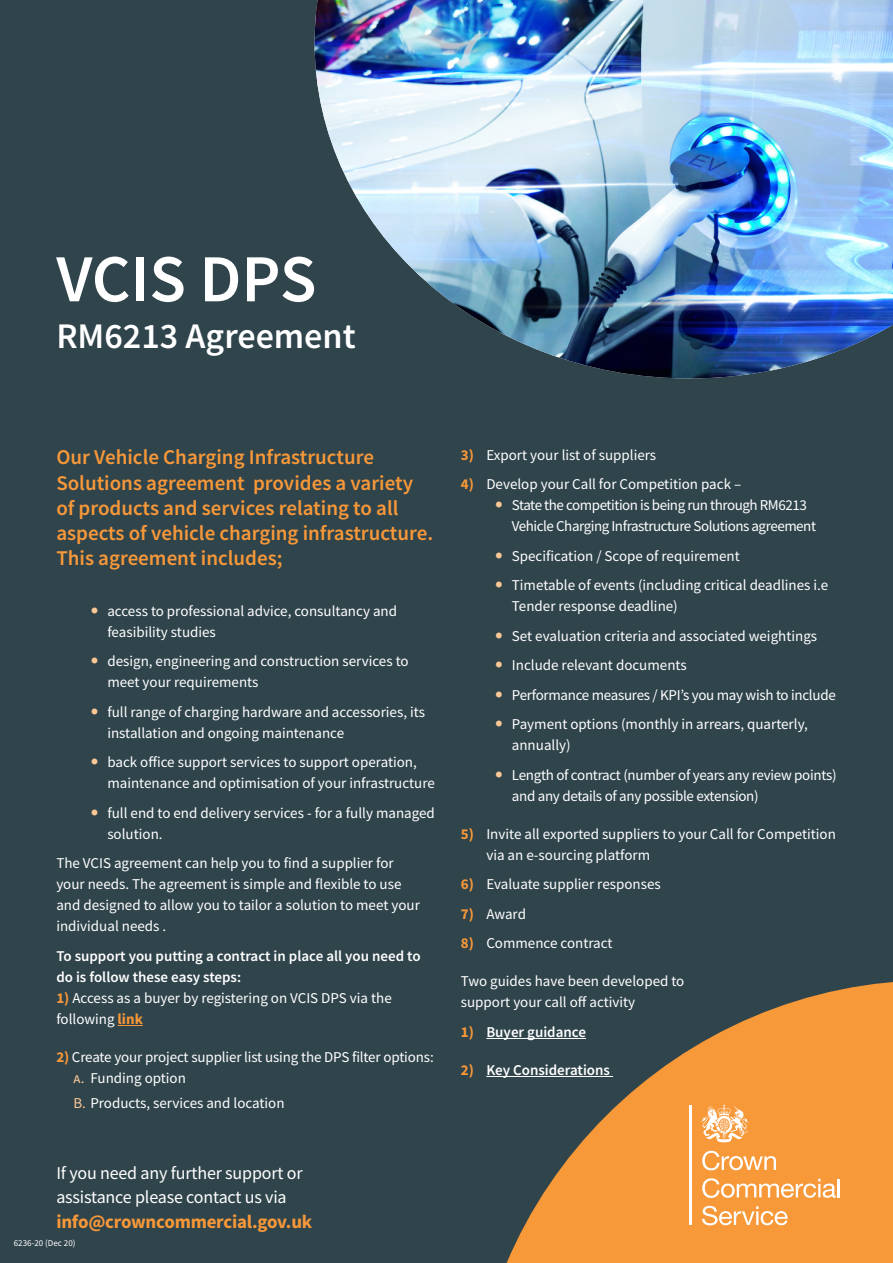
<style>
.page{position:relative;width:893px;height:1263px;background:#30444c}
.page>*{position:absolute;margin:0;border:0;box-sizing:border-box;transform-origin:0 0}
.t1{font:600 67.2px "Source Sans Pro";color:#fff}
.t2{font:600 36px "Source Sans Pro";color:#fff}
.t3{font:600 21px/25.2px "Source Sans Pro";color:#f79839}
.t4{font:700 18.9px "Source Sans Pro";letter-spacing:-.01em;color:#f79839}
.t5{font:18px/24px "Source Sans Pro";letter-spacing:-.01em;color:#fff}
.t6{font:15px/21px "Source Sans Pro";color:#fff}
.t7{font:15px/21px "Source Sans Pro";letter-spacing:-.02em;color:#fff}
.t8{font:600 15px/21px "Source Sans Pro";color:#fff}
.t9{font:15px/21px "Source Sans Pro";letter-spacing:-.03em;color:#fff}
.t10{font:9px "Source Sans Pro";color:#fff}
.s1{font-weight:700;color:#f79839}
.s2{color:#fcc895}
</style>
<div class="page">
<svg style="left:506px;top:982px;width:387px;height:281px;fill:#f79839"></svg>
<hr style="left:689px;top:1105px;width:3px;height:120px;background:#fff">
<svg style="left:702px;top:1151px;width:74px;height:19px"></svg>
<svg style="left:702px;top:1178px;width:134px;height:20px;background:#f9b571"></svg>
<hr style="left:837px;top:1179px;width:3px;height:18px;background:#fff">
<svg style="left:702px;top:1206px;width:86px;height:19px;background:#f9b776"></svg>
<svg style="left:701px;top:1105px;width:48px;height:37px;background:#f9bd82"></svg>
<svg style="left:118px;top:1025px;width:25px;height:1px"></svg>
<hr style="left:486px;top:1038px;width:100px;height:1px;background:#fff">
<hr style="left:486px;top:1076px;width:127px;height:1px;background:#fff">
<img style="left:315px;top:0;width:578px;height:378px">
<p class="t1" style="left:56px;top:235px;width:262px">VCIS DPS</p>
<p class="t2" style="left:56px;top:313px;width:301px">RM6213 Agreement</p>
<p class="t3" style="left:56px;top:444px;width:378px">Our Vehicle Charging Infrastructure Solutions agreement provides a variety of products and services relating to all aspects of vehicle charging infrastructure.<br>This agreement includes;</p>
<p class="t6" style="left:107px;top:600px;width:291px">access to professional advice, consultancy and feasibility studies</p>
<p class="t6" style="left:107px;top:651px;width:303px">design, engineering and construction services to meet your requirements</p>
<p class="t6" style="left:107px;top:701px;width:319px">full range of charging hardware and accessories, its installation and ongoing maintenance</p>
<p class="t6" style="left:107px;top:752px;width:329px">back office support services to support operation, maintenance and optimisation of your infrastructure</p>
<p class="t6" style="left:107px;top:802px;width:329px">full end to end delivery services - for a fully managed solution.</p>
<p class="t6" style="left:56px;top:853px;width:365px">The VCIS agreement can help you to find a supplier for your needs. The agreement is simple and flexible to use and designed to allow you to tailor a solution to meet your individual needs .</p>
<p class="t8" style="left:56px;top:945px;width:366px">To support you putting a contract in place all you need to do is follow these easy steps:</p>
<p class="t6" style="left:56px;top:987px;width:337px"><span class="s1">1)</span> Access as a buyer by registering on VCIS DPS via the following <span class="s1">link</span></p>
<p class="t6" style="left:56px;top:1046px;width:379px"><span class="s1">2)</span> Create your project supplier list using the DPS filter options:</p>
<p class="t6" style="left:73px;top:1067px;width:114px"><span class="s2">A.</span> Funding option</p>
<p class="t6" style="left:73px;top:1093px;width:213px"><span class="s2">B.</span> Products, services and location</p>
<p class="t5" style="left:56px;top:1160px;width:248px">If you need any further support or assistance please contact us via</p>
<p class="t4" style="left:56px;top:1209px;width:257px">info@crowncommercial.gov.uk</p>
<p class="t10" style="left:14px;top:1237px;width:63px">6236-20 (Dec 20)</p>
<p class="t6" style="left:461px;top:444px;width:197px"><span class="s1">3)</span> Export your list of suppliers</p>
<p class="t6" style="left:461px;top:474px;width:282px"><span class="s1">4)</span> Develop your Call for Competition pack –</p>
<p class="t9" style="left:512px;top:495px;width:306px">State the competition is being run through RM6213<br>Vehicle Charging Infrastructure Solutions agreement</p>
<p class="t6" style="left:512px;top:545px;width:230px">Specification / Scope of requirement</p>
<p class="t6" style="left:512px;top:575px;width:318px">Timetable of events (including critical deadlines i.e<br>Tender response deadline)</p>
<p class="t6" style="left:512px;top:625px;width:307px">Set evaluation criteria and associated weightings</p>
<p class="t6" style="left:512px;top:655px;width:176px">Include relevant documents</p>
<p class="t7" style="left:512px;top:684px;width:325px">Performance measures / KPI’s you may wish to include</p>
<p class="t6" style="left:512px;top:714px;width:297px">Payment options (monthly in arrears, quarterly, annually)</p>
<p class="t7" style="left:512px;top:764px;width:326px">Length of contract (number of years any review points) and any details of any possible extension)</p>
<p class="t6" style="left:486px;top:823px;width:351px;text-indent:-26px"><span class="s1">5)</span> Invite all exported suppliers to your Call for Competition via an e-sourcing platform</p>
<p class="t6" style="left:461px;top:874px;width:201px"><span class="s1">6)</span> Evaluate supplier responses</p>
<p class="t6" style="left:461px;top:903px;width:67px"><span class="s1">7)</span> Award</p>
<p class="t6" style="left:461px;top:933px;width:153px"><span class="s1">8)</span> Commence contract</p>
<p class="t6" style="left:461px;top:971px;width:225px">Two guides have been developed to support your call off activity</p>
<p class="t8" style="left:461px;top:1021px;width:127px"><span class="s1">1)</span> Buyer guidance</p>
<p class="t8" style="left:461px;top:1059px;width:151px"><span class="s1">2)</span> Key Considerations</p>
</div>
